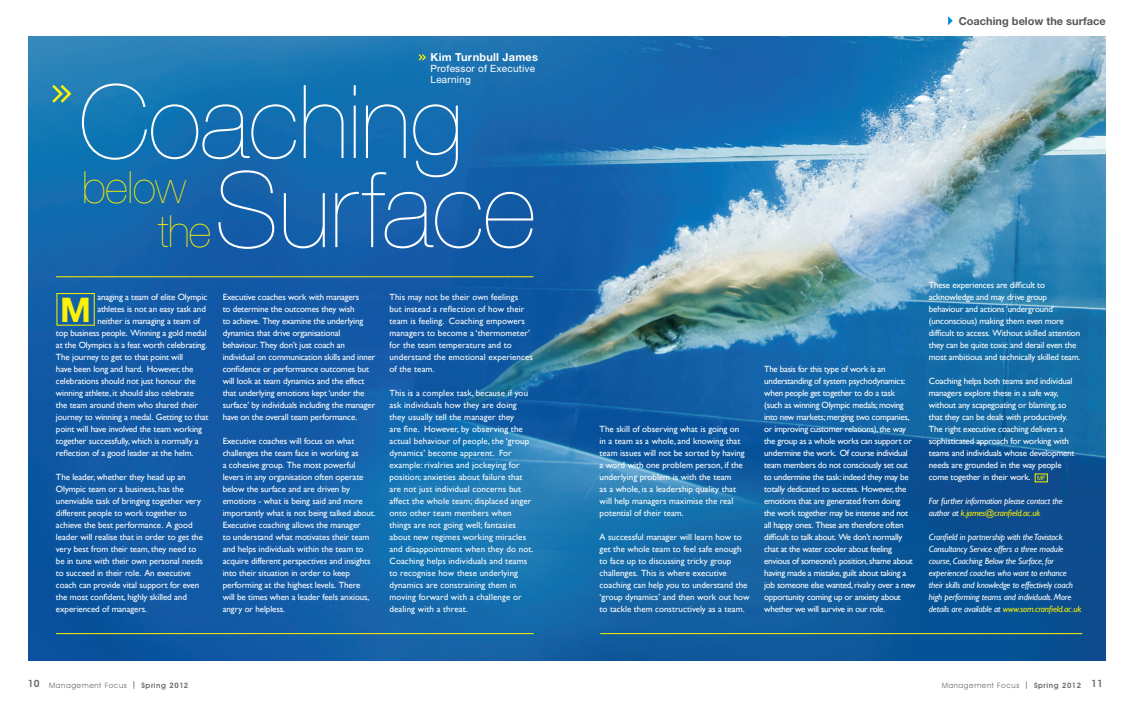
<style>
.page{position:relative;width:1134px;height:709px;background:#fff}
.page>*{position:absolute;margin:0;border:0;box-sizing:border-box;transform-origin:0 0}
.t1{font:200 105px "Helvetica Neue";letter-spacing:-.01em;color:#fff}
.t2{font:200 102px "Helvetica Neue";letter-spacing:-.01em;color:#fff}
.t3{font:200 44.5px/43.8px "Helvetica Neue";letter-spacing:-.01em;color:#fff101}
.t4{font:700 34px "Helvetica Neue";color:#fff101}
.t5{font:700 11px "Helvetica Neue";color:#57585a}
.t6{font:700 11px "Helvetica Neue";letter-spacing:.02em;color:#fff}
.t7{font:10px/11px "Helvetica Neue";letter-spacing:.02em;color:#fff}
.t8{font:9px/12px "Gill Sans";letter-spacing:-.015em;color:#fff}
.t9{font:9px/12px "Gill Sans";letter-spacing:.01em;color:#fff}
.t10{font:italic 9px/12px "Gill Sans";letter-spacing:-.02em;color:#fff}
.t11{font:7.5px "Avant Garde IT Cby BT";letter-spacing:.08em;color:#6c6d70}
.t12{font:6px "Helvetica Neue";color:#fff101}
.s1{color:#fff101}
.s2{font-weight:600;font-size:10px}
.s3{font-weight:700}
.s4{font-weight:600}
</style>
<div class="page">
<svg style="left:948px;top:16px;width:5px;height:9px"></svg>
<img style="left:28px;top:37px;width:1078px;height:623px">
<hr style="left:56px;top:276px;width:478px;height:1px;background:#fff101">
<hr style="left:56px;top:633px;width:478px;height:1px;background:#fff101">
<hr style="left:600px;top:633px;width:482px;height:1px;background:#fff101">
<svg style="left:49px;top:82px;width:24px;height:23px"></svg>
<svg style="left:417px;top:53px;width:10px;height:9px"></svg>
<p class="t6" style="left:431px;top:50px;width:109px">Kim Turnbull James</p>
<p class="t7" style="left:431px;top:63px;width:106px">Professor of Executive<br>Learning</p>
<h2 class="t2" style="left:79px;top:63px;width:385px">Coaching</h2>
<h1 class="t1" style="left:215px;top:149px;width:322px">Surface</h1>
<h3 class="t3" style="left:158px;top:164px;width:54px;text-indent:-76px">below the</h3>
<p class="t8" style="left:97px;top:291px;width:112px">anaging a team of elite Olympic</p>
<p class="t8" style="left:97px;top:303px;width:110px">athletes is not an easy task and</p>
<p class="t8" style="left:97px;top:315px;width:104px">neither is managing a team of</p>
<p class="t8" style="left:56px;top:327px;width:152px">top business people. Winning a gold medal</p>
<p class="t8" style="left:56px;top:339px;width:153px">at the Olympics is a feat worth celebrating.</p>
<p class="t8" style="left:56px;top:351px;width:129px">The journey to get to that point will</p>
<p class="t8" style="left:56px;top:363px;width:139px">have been long and hard. However, the</p>
<p class="t8" style="left:56px;top:375px;width:141px">celebrations should not just honour the</p>
<p class="t8" style="left:56px;top:387px;width:140px">winning athlete, it should also celebrate</p>
<p class="t8" style="left:56px;top:399px;width:143px">the team around them who shared their</p>
<p class="t8" style="left:56px;top:411px;width:154px">journey to winning a medal. Getting to that</p>
<p class="t8" style="left:56px;top:423px;width:148px">point will have involved the team working</p>
<p class="t8" style="left:56px;top:435px;width:144px">together successfully, which is normally a</p>
<p class="t8" style="left:56px;top:447px;width:139px">reflection of a good leader at the helm.</p>
<p class="t8" style="left:56px;top:471px;width:149px">The leader, whether they head up an Olympic team or a business, has the unenviable task of bringing together very different people to work together to achieve the best performance. A good leader will realise that in order to get the very best from their team, they need to be in tune with their own personal needs to succeed in their role. An executive coach can provide vital support for even the most confident, highly skilled and experienced of managers.</p>
<h3 class="t4" style="left:60px;top:288px;width:32px">M</h3>
<p class="t8" style="left:223px;top:291px;width:154px">Executive coaches work with managers<br>to determine the outcomes they wish<br>to achieve. They examine the underlying dynamics that drive organisational behaviour. They don’t just coach an individual on communication skills and inner confidence or performance outcomes but will look at team dynamics and the effect that underlying emotions kept ‘under the surface’ by individuals including the manager have on the overall team performance.</p>
<p class="t8" style="left:223px;top:435px;width:154px">Executive coaches will focus on what challenges the team face in working as<br>a cohesive group. The most powerful levers in any organisation often operate below the surface and are driven by emotions - what is being said and more importantly what is not being talked about.<br>Executive coaching allows the manager<br>to understand what motivates their team and helps individuals within the team to acquire different perspectives and insights into their situation in order to keep performing at the highest levels. There<br>will be times when a leader feels anxious, angry or helpless.</p>
<p class="t9" style="left:389px;top:291px;width:145px">This may not be their own feelings<br>but instead a reflection of how their team is feeling. Coaching empowers managers to become a ‘thermometer’ for the team temperature and to understand the emotional experiences of the team.</p>
<p class="t9" style="left:389px;top:387px;width:145px">This is a complex task, because if you ask individuals how they are doing they usually tell the manager they<br>are fine. However, by observing the actual behaviour of people, the ‘group dynamics’ become apparent. For example: rivalries and jockeying for position; anxieties about failure that are not just individual concerns but affect the whole team; displaced anger onto other team members when things are not going well; fantasies about new regimes working miracles and disappointment when they do not.<br>Coaching helps individuals and teams to recognise how these underlying dynamics are constraining them in moving forward with a challenge or dealing with a threat.</p>
<p class="t5" style="left:959px;top:14px;width:148px">Coaching below the surface</p>
<p class="t8" style="left:600px;top:423px;width:147px">The skill of observing what is going on in a team as a whole, and knowing that team issues will not be sorted by having a word with one problem person, if the underlying problem is with the team<br>as a whole, is a leadership quality that will help managers maximise the real potential of their team.</p>
<p class="t8" style="left:600px;top:531px;width:151px">A successful manager will learn how to get the whole team to feel safe enough to face up to discussing tricky group challenges. This is where executive coaching can help you to understand the ‘group dynamics’ and then work out how to tackle them constructively as a team.</p>
<p class="t8" style="left:764px;top:363px;width:153px">The basis for this type of work is an understanding of system psychodynamics: when people get together to do a task<br>(such as winning Olympic medals; moving into new markets; merging two companies, or improving customer relations), the way the group as a whole works can support or undermine the work. Of course individual team members do not consciously set out to undermine the task: indeed they may be totally dedicated to success. However, the emotions that are generated from doing<br>the work together may be intense and not all happy ones. These are therefore often difficult to talk about. We don’t normally chat at the water cooler about feeling envious of someone’s position, shame about having made a mistake, guilt about taking a job someone else wanted, rivalry over a new opportunity coming up or anxiety about whether we will survive in our role.</p>
<p class="t8" style="left:929px;top:279px;width:153px">These experiences are difficult to acknowledge and may drive group behaviour and actions ‘underground’ (unconscious) making them even more difficult to access. Without skilled attention they can be quite toxic and derail even the most ambitious and technically skilled team.</p>
<p class="t8" style="left:929px;top:375px;width:147px">Coaching helps both teams and individual managers explore these in a safe way, without any scapegoating or blaming, so that they can be dealt with productively.<br>The right executive coaching delivers a sophisticated approach for working with teams and individuals whose development needs are grounded in the way people come together in their work.</p>
<p class="t10" style="left:929px;top:495px;width:135px">For further information please contact the author at <span class="s1">k.james@cranfield.ac.uk</span></p>
<p class="t10" style="left:929px;top:531px;width:154px">Cranfield in partnership with the Tavistock Consultancy Service offers a three module course, Coaching Below the Surface, for experienced coaches who want to enhance their skills and knowledge to effectively coach high performing teams and individuals. More details are available at <span class="s1">www.som.cranfield.ac.uk</span></p>
<p class="t12" style="left:1037px;top:474px;width:10px">MF</p>
<p class="t11" style="left:28px;top:680px;width:162px"><span class="s2">10</span> Management Focus <span class="s3">|</span> <span class="s4">Spring 2012</span></p>
<p class="t11" style="left:942px;top:680px;width:163px">Management Focus <span class="s3">|</span> <span class="s4">Spring 2012</span> <span class="s2">11</span></p>
</div>
